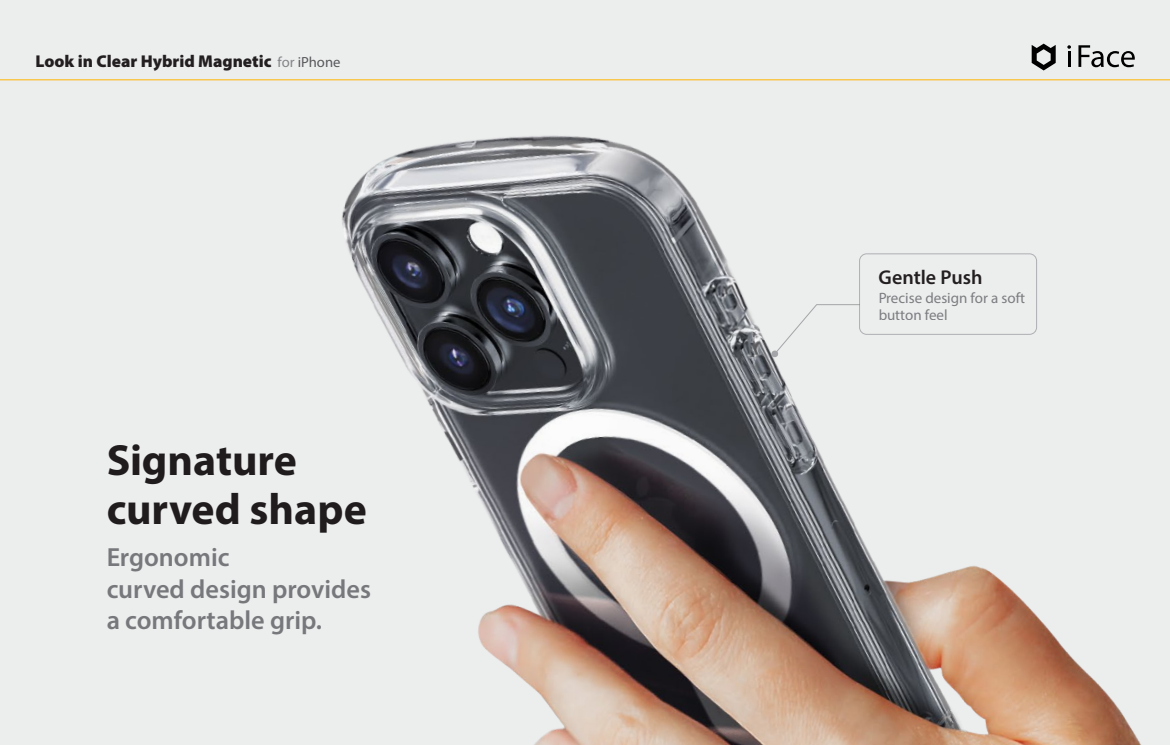
<style>
.page{position:relative;width:1170px;height:745px;background:#fff}
.page>*{position:absolute;margin:0;border:0;box-sizing:border-box;transform-origin:0 0}
.t1{font:700 43.75px/48.8px "Myriad Pro";color:#231f20}
.t2{font:600 26.25px/31.9px "Myriad Pro";color:#808285}
.t3{font:600 20px "Myriad Pro";color:#231f20}
.t4{font:900 17.12px "Myriad Pro";color:#231f20}
.t5{font:15px/16.9px "Myriad Pro";color:#85878a}
.s1{font-weight:400;font-size:14.62px;color:#838587}
.s2{font-weight:400;font-size:14.62px;color:#59595c}
</style>
<div class="page">
<div style="left:0;top:0;width:1169px;height:744px;background:#eceded"></div>
<img style="left:194px;top:43px;width:975px;height:701px">
<svg style="left:771px;top:303px;width:89px;height:54px"></svg>
<svg style="left:1031px;top:44px;width:24px;height:26px"></svg>
<svg style="left:1067px;top:45px;width:3px;height:4px"></svg>
<hr style="left:1067px;top:51px;width:3px;height:16px;background:#000">
<svg style="left:1078px;top:45px;width:56px;height:22px"></svg>
<hr style="left:0;top:79px;width:1169px;height:1px;background:#ffb600">
<div style="left:859px;top:253px;width:177px;height:81px;border:1px solid #bcbec0;border-radius:7px"></div>
<p class="t4" style="left:35px;top:49px;width:306px">Look in Clear Hybrid Magnetic <span class="s1">for</span> <span class="s2">iPhone</span></p>
<h1 class="t1" style="left:106px;top:434px;width:262px">Signature curved shape</h1>
<p class="t2" style="left:106px;top:540px;width:266px">Ergonomic<br>curved design provides a comfortable grip.</p>
<p class="t3" style="left:878px;top:264px;width:105px">Gentle Push</p>
<p class="t5" style="left:878px;top:289px;width:148px">Precise design for a soft button feel</p>
</div>
